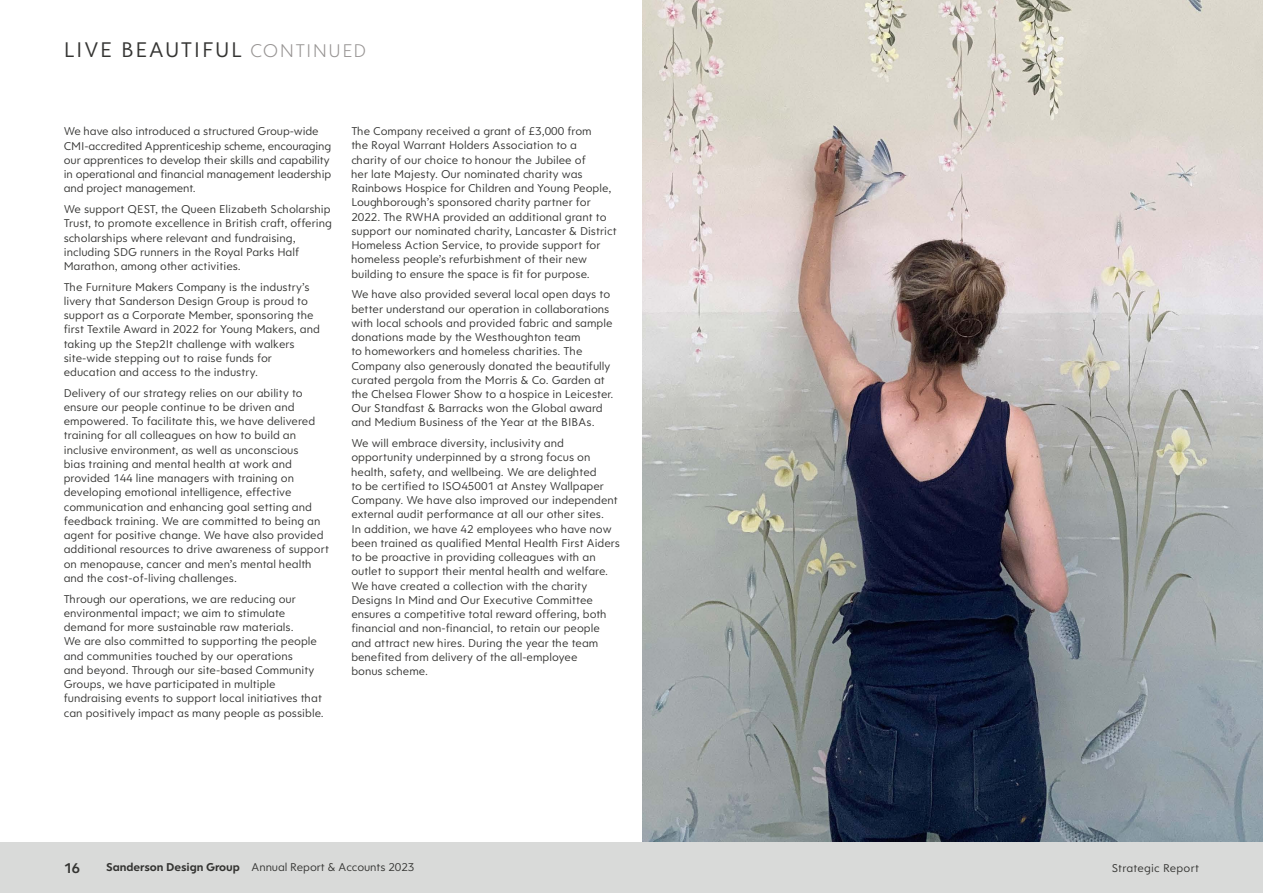
<style>
.page{position:relative;width:1263px;height:893px;background:#fff}
.page>*{position:absolute;margin:0;border:0;box-sizing:border-box;transform-origin:0 0}
.t1{font:22.5px "Clarika Pro Geo";letter-spacing:.07em;color:#343432}
.t2{font:15px "Clarika Pro Geo Dm";color:#343432}
.t3{font:12px/14.2px "Clarika Pro Geo";color:#343432}
.s1{font-weight:300;font-size:19.5px;color:#979493}
.s2{font-weight:700}
</style>
<div class="page">
<div style="left:0;top:842px;width:1263px;height:51px;background:#d9dad9"></div>
<img style="left:642px;top:0;width:621px;height:842px">
<h1 class="t1" style="left:64px;top:36px;width:304px">LIVE BEAUTIFUL <span class="s1">CONTINUED</span></h1>
<p class="t3" style="left:64px;top:124px;width:269px">We have also introduced a structured Group-wide CMI-accredited Apprenticeship scheme, encouraging our apprentices to develop their skills and capability in operational and financial management leadership and project management.</p>
<p class="t3" style="left:64px;top:202px;width:270px">We support QEST, the Queen Elizabeth Scholarship Trust, to promote excellence in British craft, offering scholarships where relevant and fundraising, including SDG runners in the Royal Parks Half Marathon, among other activities.</p>
<p class="t3" style="left:64px;top:279px;width:258px">The Furniture Makers Company is the industry’s livery that Sanderson Design Group is proud to support as a Corporate Member, sponsoring the first Textile Award in 2022 for Young Makers, and taking up the Step2It challenge with walkers site-wide stepping out to raise funds for education and access to the industry.</p>
<p class="t3" style="left:64px;top:385px;width:267px">Delivery of our strategy relies on our ability to ensure our people continue to be driven and empowered. To facilitate this, we have delivered training for all colleagues on how to build an inclusive environment, as well as unconscious<br>bias training and mental health at work and provided 144 line managers with training on developing emotional intelligence, effective communication and enhancing goal setting and feedback training. We are committed to being an agent for positive change. We have also provided additional resources to drive awareness of support on menopause, cancer and men’s mental health and the cost-of-living challenges.</p>
<p class="t3" style="left:64px;top:591px;width:262px">Through our operations, we are reducing our environmental impact; we aim to stimulate demand for more sustainable raw materials.<br>We are also committed to supporting the people and communities touched by our operations<br>and beyond. Through our site-based Community Groups, we have participated in multiple fundraising events to support local initiatives that can positively impact as many people as possible.</p>
<p class="t3" style="left:351px;top:124px;width:267px">The Company received a grant of £3,000 from<br>the Royal Warrant Holders Association to a<br>charity of our choice to honour the Jubilee of<br>her late Majesty. Our nominated charity was Rainbows Hospice for Children and Young People, Loughborough’s sponsored charity partner for 2022. The RWHA provided an additional grant to support our nominated charity, Lancaster &amp; District Homeless Action Service, to provide support for homeless people’s refurbishment of their new building to ensure the space is fit for purpose.</p>
<p class="t3" style="left:351px;top:287px;width:263px">We have also provided several local open days to better understand our operation in collaborations with local schools and provided fabric and sample donations made by the Westhoughton team<br>to homeworkers and homeless charities. The Company also generously donated the beautifully curated pergola from the Morris &amp; Co. Garden at the Chelsea Flower Show to a hospice in Leicester.<br>Our Standfast &amp; Barracks won the Global award and Medium Business of the Year at the BIBAs.</p>
<p class="t3" style="left:351px;top:436px;width:270px">We will embrace diversity, inclusivity and opportunity underpinned by a strong focus on health, safety, and wellbeing. We are delighted<br>to be certified to ISO45001 at Anstey Wallpaper Company. We have also improved our independent external audit performance at all our other sites.<br>In addition, we have 42 employees who have now been trained as qualified Mental Health First Aiders to be proactive in providing colleagues with an outlet to support their mental health and welfare.<br>We have created a collection with the charity Designs In Mind and Our Executive Committee ensures a competitive total reward offering, both financial and non-financial, to retain our people and attract new hires. During the year the team benefited from delivery of the all-employee<br>bonus scheme.</p>
<p class="t2" style="left:64px;top:859px;width:18px">16</p>
<p class="t3" style="left:106px;top:860px;width:309px"><span class="s2">Sanderson Design Group</span> Annual Report &amp; Accounts 2023</p>
<p class="t3" style="left:1112px;top:860px;width:89px">Strategic Report</p>
</div>
